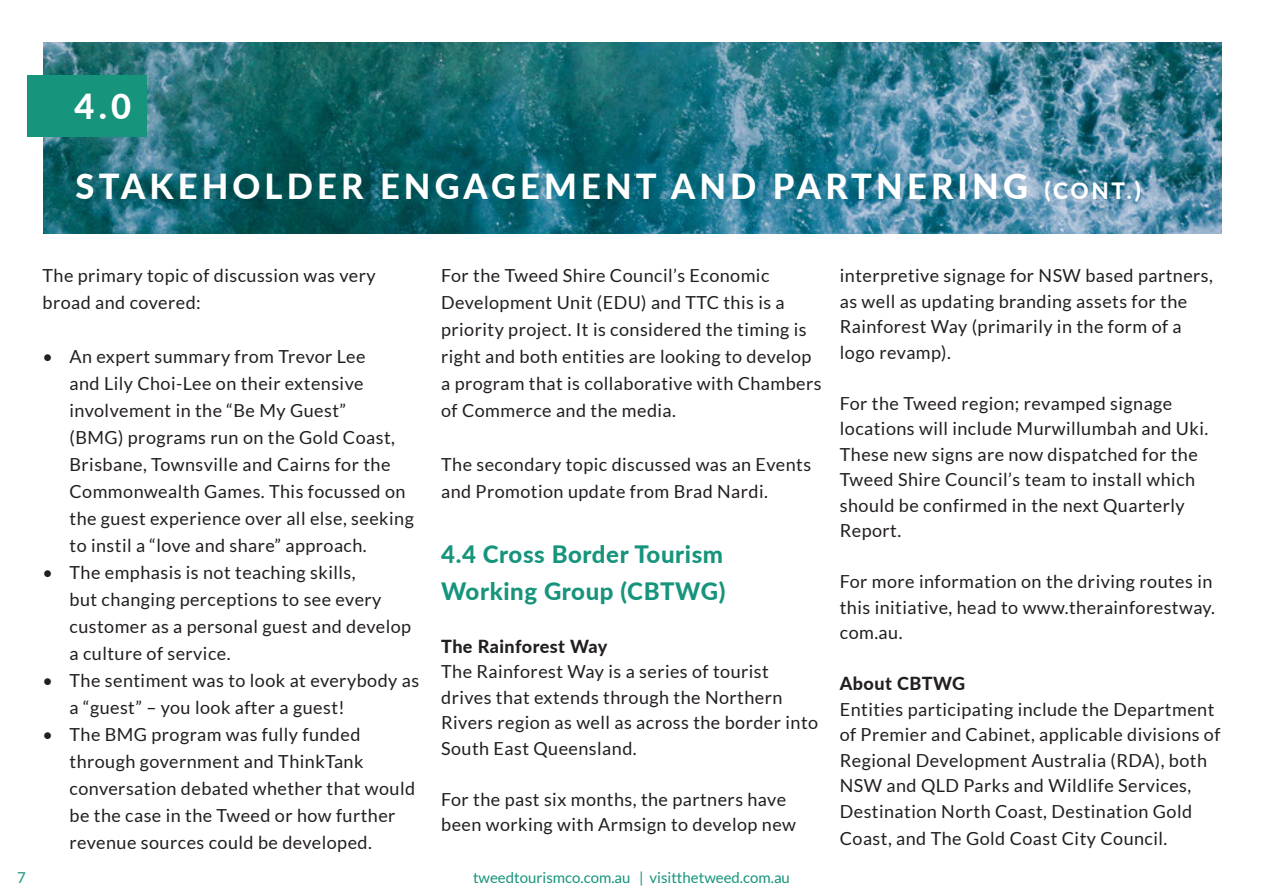
<style>
.page{position:relative;width:1263px;height:893px;background:#fff}
.page>*{position:absolute;margin:0;border:0;box-sizing:border-box;transform-origin:0 0}
.t1{font:800 34.5px "Lato";letter-spacing:.12em;color:#fff}
.t2{font:800 24px/37.5px "Lato";letter-spacing:.025em;color:#16947c}
.t3{font:18px/27px "Lato";letter-spacing:.025em;color:#231f20}
.t4{font:800 18px "Lato";letter-spacing:.025em;color:#231f20}
.t5{font:15px "Lato";color:#16947c}
.s1{font-size:22.5px}
</style>
<div class="page">
<img style="left:43px;top:43px;width:1178px;height:191px">
<div style="left:28px;top:75px;width:119px;height:62px;background:#16947c"></div>
<h1 class="t1" style="left:75px;top:81px;width:58px">4.0</h1>
<h1 class="t1" style="left:76px;top:160px;width:1067px">STAKEHOLDER ENGAGEMENT AND PARTNERING <span class="s1">(CONT.)</span></h1>
<p class="t3" style="left:43px;top:262px;width:335px">The primary topic of discussion was very broad and covered:</p>
<p class="t3" style="left:70px;top:343px;width:346px;text-indent:-27px">• An expert summary from Trevor Lee<br>and Lily Choi-Lee on their extensive involvement in the “Be My Guest”<br>(BMG) programs run on the Gold Coast, Brisbane, Townsville and Cairns for the Commonwealth Games. This focussed on the guest experience over all else, seeking to instil a “love and share” approach.</p>
<p class="t3" style="left:70px;top:559px;width:343px;text-indent:-27px">• The emphasis is not teaching skills,<br>but changing perceptions to see every customer as a personal guest and develop a culture of service.</p>
<p class="t3" style="left:70px;top:667px;width:351px;text-indent:-27px">• The sentiment was to look at everybody as a “guest” – you look after a guest!</p>
<p class="t3" style="left:70px;top:721px;width:347px;text-indent:-27px">• The BMG program was fully funded through government and ThinkTank conversation debated whether that would be the case in the Tweed or how further revenue sources could be developed.</p>
<p class="t3" style="left:441px;top:262px;width:382px">For the Tweed Shire Council’s Economic Development Unit (EDU) and TTC this is a priority project. It is considered the timing is right and both entities are looking to develop a program that is collaborative with Chambers of Commerce and the media.</p>
<p class="t3" style="left:441px;top:451px;width:372px">The secondary topic discussed was an Events and Promotion update from Brad Nardi.</p>
<h2 class="t2" style="left:441px;top:534px;width:286px">4.4 Cross Border Tourism<br>Working Group (CBTWG)</h2>
<p class="t4" style="left:441px;top:633px;width:168px">The Rainforest Way</p>
<p class="t3" style="left:441px;top:659px;width:378px;line-height:25.5px">The Rainforest Way is a series of tourist drives that extends through the Northern Rivers region as well as across the border into South East Queensland.</p>
<p class="t3" style="left:441px;top:786px;width:356px;line-height:25.5px">For the past six months, the partners have been working with Armsign to develop new</p>
<p class="t5" style="left:17px;top:869px;width:10px">7</p>
<p class="t5" style="left:473px;top:869px;width:318px">tweedtourismco.com.au | visitthetweed.com.au</p>
<p class="t3" style="left:840px;top:263px;width:375px;line-height:25.5px">interpretive signage for NSW based partners, as well as updating branding assets for the Rainforest Way (primarily in the form of a logo revamp).</p>
<p class="t3" style="left:840px;top:390px;width:370px;line-height:25.5px">For the Tweed region; revamped signage locations will include Murwillumbah and Uki.<br>These new signs are now dispatched for the Tweed Shire Council’s team to install which should be confirmed in the next Quarterly Report.</p>
<p class="t3" style="left:840px;top:569px;width:377px;line-height:25.5px">For more information on the driving routes in this initiative, head to www.therainforestway. com.au.</p>
<p class="t4" style="left:840px;top:670px;width:127px">About CBTWG</p>
<p class="t3" style="left:840px;top:696px;width:382px;line-height:25.8px">Entities participating include the Department of Premier and Cabinet, applicable divisions of Regional Development Australia (RDA), both NSW and QLD Parks and Wildlife Services, Destination North Coast, Destination Gold Coast, and The Gold Coast City Council.</p>
</div>
